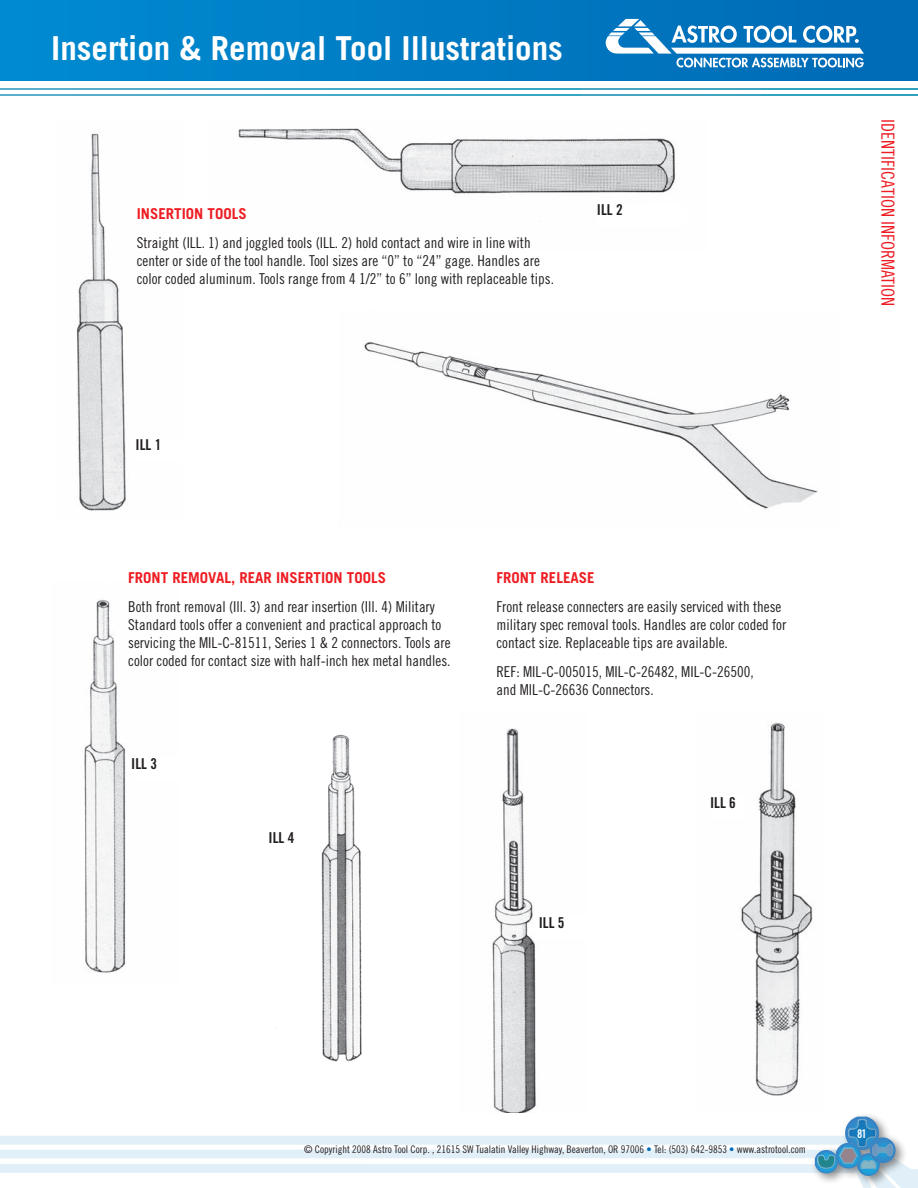
<style>
.page{position:relative;width:918px;height:1188px;background:#fff}
.page>*{position:absolute;margin:0;border:0;box-sizing:border-box;transform-origin:0 0}
.t1{font:700 33px "Trade Gothic";color:#fff}
.t2{font:18px "Trade Gothic Cond Eighteen";color:#ee1d23}
.t3{font:15px/18px "Trade Gothic Cond Eighteen";color:#231f20}
.t4{font:700 15px "Trade Gothic";color:#ee1d23}
.t5{font:15px "Trade Gothic Bold Cond Twenty";color:#231f20}
.t6{font:12px "Trade Gothic Bold Cond Twenty";color:#fff}
.t7{font:10.5px "Trade Gothic Cond Eighteen";color:#231f20}
.s1{color:#006bb6}
</style>
<div class="page">
<div style="left:810px;top:1112px;width:97px;height:75px;background:#231f20;opacity:.5"></div>
<svg style="left:0;top:1117px;width:897px;height:71px"></svg>
<svg style="left:0;top:88px;width:918px;height:1px"></svg>
<svg style="left:0;top:94px;width:918px;height:2px;background:#43a7c4"></svg>
<div style="left:0;top:0;width:918px;height:81px;background:linear-gradient(to right,#008bd1,#006ab5)"></div>
<img style="left:76px;top:133px;width:50px;height:378px">
<img style="left:84px;top:599px;width:42px;height:374px">
<img style="left:321px;top:734px;width:41px;height:328px">
<img style="left:492px;top:728px;width:44px;height:385px">
<img style="left:741px;top:723px;width:85px;height:390px">
<img style="left:238px;top:128px;width:437px;height:94px">
<img style="left:364px;top:342px;width:454px;height:167px">
<div style="left:597px;top:204px;width:88px;height:22px;background:#fff"></div>
<div style="left:710px;top:796px;width:35px;height:23px;background:#fff"></div>
<svg style="left:606px;top:19px;width:258px;height:49px"></svg>
<h1 class="t1" style="left:51px;top:28px;width:513px">Insertion &amp; Removal Tool Illustrations</h1>
<p class="t4" style="left:137px;top:205px;width:112px">INSERTION TOOLS</p>
<p class="t3" style="left:137px;top:234px;width:419px">Straight (ILL. 1) and joggled tools (ILL. 2) hold contact and wire in line with center or side of the tool handle. Tool sizes are “0” to “24” gage. Handles are color coded aluminum. Tools range from 4 1/2” to 6” long with replaceable tips.</p>
<p class="t5" style="left:597px;top:201px;width:27px">ILL 2</p>
<p class="t5" style="left:136px;top:435px;width:27px">ILL 1</p>
<p class="t4" style="left:128px;top:568px;width:259px">FRONT REMOVAL, REAR INSERTION TOOLS</p>
<p class="t3" style="left:128px;top:597px;width:324px">Both front removal (Ill. 3) and rear insertion (Ill. 4) Military Standard tools offer a convenient and practical approach to servicing the MIL-C-81511, Series 1 &amp; 2 connectors. Tools are color coded for contact size with half-inch hex metal handles.</p>
<p class="t5" style="left:131px;top:754px;width:27px">ILL 3</p>
<p class="t5" style="left:269px;top:829px;width:27px">ILL 4</p>
<p class="t4" style="left:496px;top:568px;width:100px">FRONT RELEASE</p>
<p class="t3" style="left:496px;top:597px;width:291px">Front release connecters are easily serviced with these military spec removal tools. Handles are color coded for contact size. Replaceable tips are available.</p>
<p class="t3" style="left:496px;top:662px;width:259px">REF: MIL-C-005015, MIL-C-26482, MIL-C-26500, and MIL-C-26636 Connectors.</p>
<p class="t5" style="left:539px;top:914px;width:27px">ILL 5</p>
<p class="t5" style="left:710px;top:794px;width:27px">ILL 6</p>
<p class="t2" style="left:899px;top:119px;width:188px;rotate:90deg">Identification Information</p>
<p class="t7" style="left:304px;top:1143px;width:503px">© Copyright 2008 Astro Tool Corp. , 21615 SW Tualatin Valley Highway, Beaverton, OR 97006 <span class="s1">•</span> Tel: (503) 642-9853 <span class="s1">•</span> www.astrotool.com</p>
<p class="t6" style="left:857px;top:1126px;width:11px">81</p>
</div>
